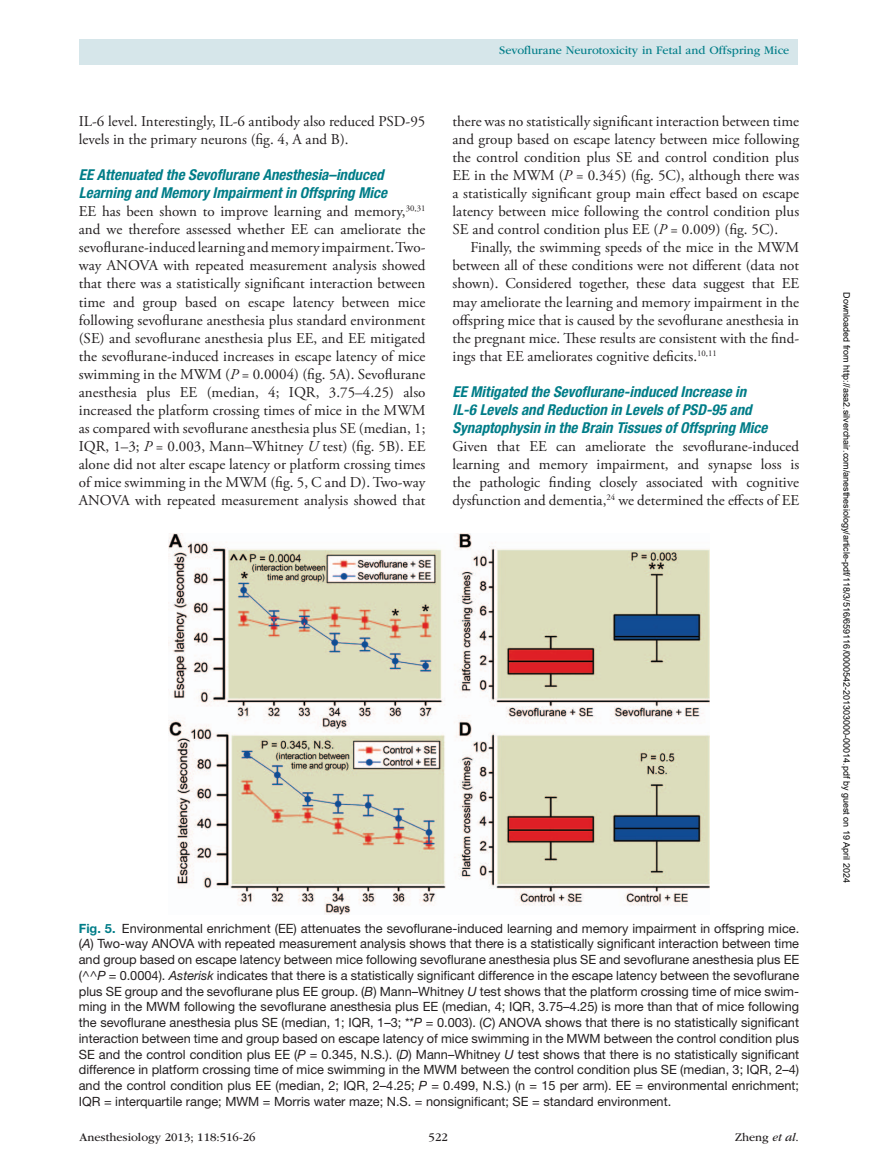
<style>
.page{position:relative;width:878px;height:1175px;background:#fff}
.page>*{position:absolute;margin:0;border:0;box-sizing:border-box;transform-origin:0 0}
.t1{font:15px/18px "Adobe Garamond Pro";color:#231f20;text-align:justify}
.t2{font:italic 700 condensed 15px/18px "Helvetica Neue LT Std";color:#007d88}
.t3{font:12.75px/15.8px "Helvetica Neue LT Std";color:#231f20;text-align:justify}
.t4{font:12px "ITC Garamond Std";color:#007d88}
.t5{font:12px "ITC Garamond Std";color:#231f20}
.t6{font:9px "Arial";color:#000}
.s1{font-style:italic}
.s2{font-weight:700;color:#007d88}
</style>
<div class="page">
<div style="left:79px;top:39px;width:718px;height:25px;background:#d6e6ea"></div>
<img style="left:169px;top:534px;width:540px;height:380px">
<p class="t1" style="left:79px;top:113px;width:348px">IL-6 level. Interestingly, IL-6 antibody also reduced PSD-95 levels in the primary neurons (fig. 4, A and B).</p>
<p class="t2" style="left:79px;top:166px;width:310px">EE Attenuated the Sevoflurane Anesthesia–induced<br>Learning and Memory Impairment in Offspring Mice</p>
<p class="t1" style="left:79px;top:203px;width:348px">EE has been shown to improve learning and memory,<sup>30,31 </sup>and we therefore assessed whether EE can ameliorate the sevoflurane-induced learning and memory impairment. Two&shy;way AN OVA with repeated measurement analysis showed that there was a statistically significant interaction between time and group based on escape latency between mice following sevoflurane anesthesia plus standard environment (SE) and sevoflurane anesthesia plus EE, and EE mitigated the sevoflurane-induced increases in escape latency of mice swimming in the MWM (<span class="s1">P</span> = 0.0004) (fig. 5A). Sevoflurane anesthesia plus EE (median, 4; IQR, 3.75–4.25) also increased the platform crossing times of mice in the MWM as compared with sevoflurane anesthesia plus SE (median, 1; IQR, 1–3; <span class="s1">P</span> = 0.003, Mann–Whitney <span class="s1">U</span> test) (fig. 5B). EE alone did not alter escape latency or platform crossing times of mice swimming in the MWM (fig. 5, C and D). Two-way ANOVA with repeated measurement analysis showed that</p>
<p class="t4" style="left:499px;top:44px;width:292px">Sevoflurane Neurotoxicity in Fetal and Offspring Mice</p>
<p class="t1" style="left:452px;top:113px;width:348px">there was no statistically significant interaction between time and group based on escape latency between mice following the control condition plus SE and control condition plus EE in the MWM (<span class="s1">P</span> = 0.345) (fig. 5C), although there was a statistically significant group main effect based on escape latency between mice following the control condition plus SE and control condition plus EE (<span class="s1">P</span> = 0.009) (fig. 5C).</p>
<p class="t1" style="left:452px;top:239px;width:348px;text-indent:18px">Finally, the swimming speeds of the mice in the MWM between all of these conditions were not different (data not shown). Considered together, these data suggest that EE may ameliorate the learning and memory impairment in the offspring mice that is caused by the sevoflurane anesthesia in the pregnant mice. These results are consistent with the find&shy;ings that EE ameliorates cognitive deficits.<sup>10,11</sup></p>
<p class="t2" style="left:452px;top:382px;width:316px">EE Mitigated the Sevoflurane-induced Increase in<br>IL-6 Levels and Reduction in Levels of PSD-95 and<br>Synaptophysin in the Brain Tissues of Offspring Mice</p>
<p class="t1" style="left:452px;top:437px;width:348px">Given that EE can ameliorate the sevoflurane-induced learning and memory impairment, and synapse loss is the pathologic finding closely associated with cognitive dysfunction and dementia,<sup>24</sup> we determined the effects of EE</p>
<p class="t3" style="left:79px;top:920px;width:722px"><span class="s2">Fig. 5.</span> Environmental enrichment (EE) attenuates the sevoflurane-induced learning and memory impairment in offspring mice. (<span class="s1">A</span>) Two-way ANOVA with repeated measurement analysis shows that there is a statistically significant interaction between time and group based on escape latency between mice following sevoflurane anesthesia plus SE and sevoflurane anesthesia plus EE (^^<span class="s1">P</span> = 0.0004). <span class="s1">Asterisk</span> indicates that there is a statistically significant difference in the escape latency between the sevoflurane plus SE group and the sevoflurane plus EE group. (<span class="s1">B</span>) Mann–Whitney <span class="s1">U</span> test shows that the platform crossing time of mice swim&shy;ming in the MWM following the sevoflurane anesthesia plus EE (median, 4; IQR, 3.75–4.25) is more than that of mice following the sevoflurane anesthesia plus SE (median, 1; IQR, 1–3; **<span class="s1">P</span> = 0.003). (<span class="s1">C</span>) ANOVA shows that there is no statistically significant interaction between time and group based on escape latency of mice swimming in the MWM between the control condition plus SE and the control condition plus EE (<span class="s1">P</span> = 0.345, N.S.). (<span class="s1">D</span>) Mann–Whitney <span class="s1">U</span> test shows that there is no statistically significant difference in platform crossing time of mice swimming in the MWM between the control condition plus SE (median, 3; IQR, 2–4) and the control condition plus EE (median, 2; IQR, 2–4.25; <span class="s1">P</span> = 0.499, N.S.) (n = 15 per arm). EE = environmental enrichment; IQR = interquartile range; MWM = Morris water maze; N.S. = nonsignificant; SE = standard environment.</p>
<p class="t5" style="left:80px;top:1130px;width:177px">Anesthesiology 2013; 118:516-26</p>
<p class="t5" style="left:428px;top:1130px;width:21px">522</p>
<p class="t5" style="left:734px;top:1130px;width:66px">Zheng <span class="s1">et al</span>.</p>
<p class="t6" style="left:850px;top:292px;width:592px;rotate:90deg">Downloaded from http://asa2.silverchair.com/anesthesiology/article-pdf/118/3/516/659116/0000542-201303000-00014.pdf by guest on 19 April 2024</p>
</div>
